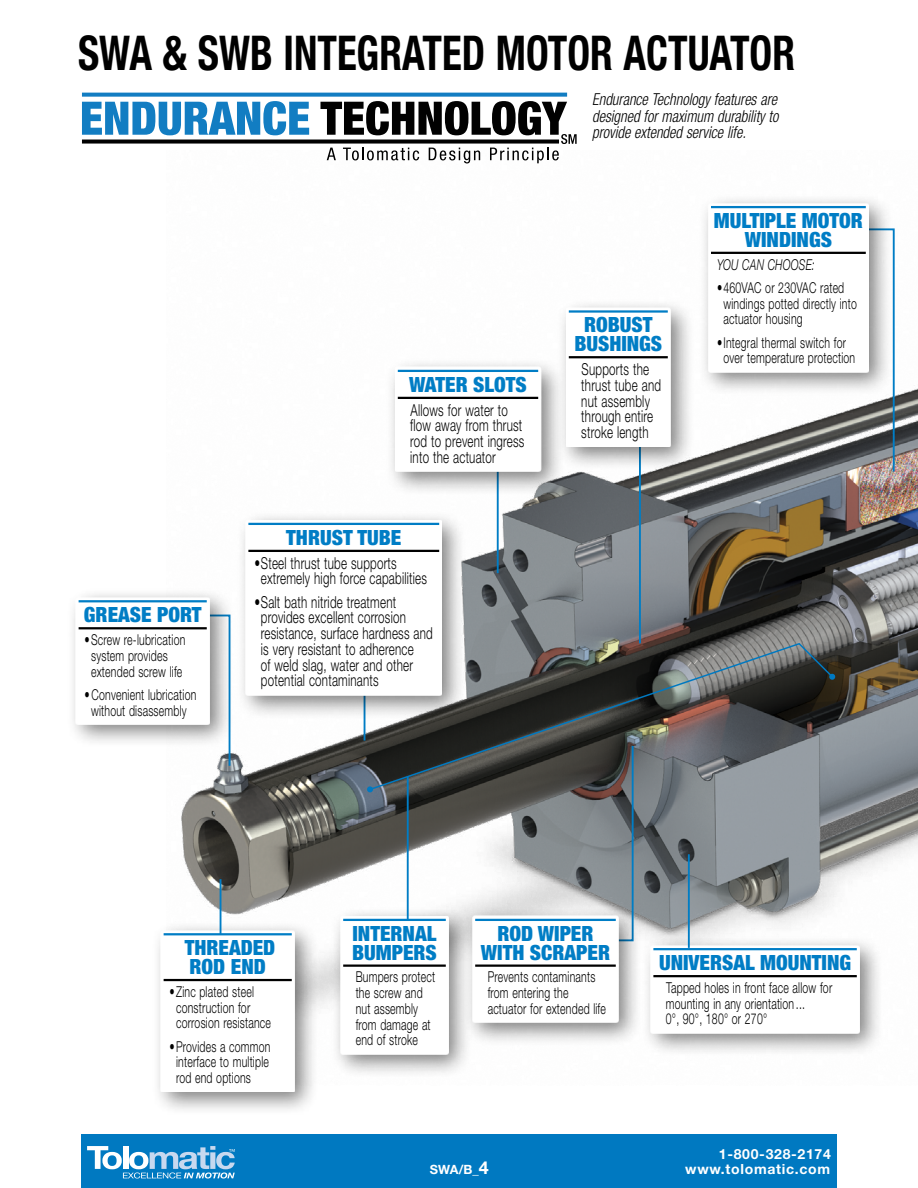
<style>
.page{position:relative;width:918px;height:1188px;background:#fff}
.page>*{position:absolute;margin:0;border:0;box-sizing:border-box;transform-origin:0 0}
.t1{font:700 condensed 48px "Helvetica Neue LT Std";color:#000;scale:.85 1}
.t2{font:900 condensed 21px/18.8px "Helvetica Neue LT Std";color:#007dc5;text-align:center}
.t3{font:300 16.5px/15.8px "Helvetica Neue LT Std";letter-spacing:.02em;color:#000;scale:.7 1}
.t4{font:italic 300 condensed 16.5px/16.5px "Helvetica Neue LT Std";color:#000;text-align:justify;scale:.9 1}
.t5{font:300 15px/15.8px "Helvetica Neue LT Std";letter-spacing:.02em;color:#000;scale:.7 1}
.t6{font:italic 300 15px "Helvetica Neue LT Std";letter-spacing:.02em;color:#000;scale:.7 1}
.t7{font:700 14.1px "Helvetica Neue LT Std";letter-spacing:.05em;color:#fff}
.t8{font:700 12.75px "Helvetica Neue LT Std";color:#fff}
.s1{font-size:17.85px}
</style>
<div class="page">
<div style="left:81px;top:1134px;width:756px;height:54px;background:#0079c1"></div>
<svg style="left:87px;top:1146px;width:148px;height:33px"></svg>
<img style="left:181px;top:163px;width:737px;height:844px">
<svg style="left:864px;top:227px;width:32px;height:246px;background:#76868f"></svg>
<svg style="left:610px;top:471px;width:32px;height:171px;background:#79848d"></svg>
<svg style="left:335px;top:720px;width:31px;height:22px"></svg>
<svg style="left:181px;top:749px;width:50px;height:19px"></svg>
<svg style="left:468px;top:497px;width:32px;height:78px"></svg>
<svg style="left:603px;top:791px;width:32px;height:115px;background:#737f87"></svg>
<hr style="left:917px;top:876px;width:1px;height:184px;background:#fdfdfd">
<div style="left:151px;top:921px;width:168px;height:196px;background:#000;opacity:.5"></div>
<div style="left:161px;top:930px;width:134px;height:162px;background:#fff"></div>
<hr style="left:164px;top:933px;width:128px;height:2px;background:#007dc5">
<hr style="left:164px;top:979px;width:128px;height:2px;background:#000">
<div style="left:463px;top:906px;width:180px;height:141px;background:#000;opacity:.5"></div>
<div style="left:472px;top:916px;width:147px;height:107px;background:#fff"></div>
<hr style="left:475px;top:919px;width:141px;height:2px;background:#007dc5">
<hr style="left:475px;top:965px;width:141px;height:2px;background:#000">
<div style="left:331px;top:906px;width:142px;height:173px;background:#000;opacity:.5"></div>
<div style="left:340px;top:916px;width:109px;height:138px;background:#fff"></div>
<hr style="left:343px;top:919px;width:103px;height:2px;background:#007dc5">
<hr style="left:343px;top:965px;width:103px;height:2px;background:#000">
<div style="left:641px;top:936px;width:243px;height:122px;background:#000;opacity:.5"></div>
<div style="left:650px;top:945px;width:210px;height:88px;background:#fff"></div>
<hr style="left:653px;top:948px;width:204px;height:2px;background:#007dc5">
<hr style="left:653px;top:975px;width:204px;height:2px;background:#000">
<div style="left:66px;top:588px;width:168px;height:161px;background:#000;opacity:.5"></div>
<div style="left:76px;top:597px;width:134px;height:127px;background:#fff"></div>
<hr style="left:79px;top:600px;width:128px;height:2px;background:#007dc5">
<hr style="left:79px;top:627px;width:128px;height:2px;background:#000">
<div style="left:699px;top:193px;width:194px;height:203px;background:#000;opacity:.5"></div>
<div style="left:708px;top:203px;width:161px;height:169px;background:#fff"></div>
<hr style="left:711px;top:206px;width:155px;height:2px;background:#007dc5">
<hr style="left:711px;top:252px;width:155px;height:2px;background:#000">
<div style="left:556px;top:298px;width:139px;height:173px;background:#000;opacity:.5"></div>
<div style="left:566px;top:307px;width:105px;height:140px;background:#fff"></div>
<hr style="left:569px;top:310px;width:99px;height:3px;background:#007dc5">
<hr style="left:569px;top:356px;width:99px;height:2px;background:#000">
<div style="left:385px;top:357px;width:181px;height:140px;background:#000;opacity:.5"></div>
<svg style="left:395px;top:367px;width:146px;height:105px"></svg>
<div style="left:398px;top:371px;width:140px;height:27px;background:#fff"></div>
<div style="left:398px;top:398px;width:140px;height:71px;background:#fff"></div>
<hr style="left:398px;top:370px;width:140px;height:2px;background:#007dc5">
<hr style="left:398px;top:397px;width:140px;height:2px;background:#000">
<div style="left:236px;top:510px;width:231px;height:210px;background:#000;opacity:.5"></div>
<svg style="left:245px;top:520px;width:197px;height:175px"></svg>
<div style="left:248px;top:524px;width:191px;height:27px;background:#fff"></div>
<div style="left:248px;top:551px;width:191px;height:141px;background:#fff"></div>
<hr style="left:248px;top:523px;width:191px;height:2px;background:#007dc5">
<hr style="left:248px;top:550px;width:191px;height:2px;background:#000">
<hr style="left:688px;top:854px;width:2px;height:94px;background:#007dc5">
<hr style="left:220px;top:879px;width:1px;height:56px;background:#007dc5">
<hr style="left:407px;top:777px;width:2px;height:144px;background:#007dc5">
<svg style="left:82px;top:93px;width:485px;height:4px;background:#2688c7"></svg>
<svg style="left:82px;top:140px;width:239px;height:4px"></svg>
<svg style="left:321px;top:101px;width:256px;height:62px"></svg>
<svg style="left:82px;top:101px;width:227px;height:34px"></svg>
<svg style="left:368px;top:642px;width:466px;height:149px;background:#5f6060"></svg>
<svg style="left:367px;top:786px;width:6px;height:7px"></svg>
<svg style="left:829px;top:673px;width:7px;height:7px"></svg>
<h1 class="t1" style="left:78px;top:24px;width:845px">SWA &amp; SWB INTEGRATED MOTOR ACTUATOR</h1>
<p class="t4" style="left:592px;top:92px;width:209px">Endurance Technology features are designed for maximum durability to provide extended service life.</p>
<h2 class="t2" style="left:84px;top:605px;width:119px">GREASE PORT</h2>
<p class="t5" style="left:91px;top:631px;width:136px;text-indent:-6px">•Screw re-lubrication system provides extended screw life</p>
<p class="t5" style="left:85px;top:686px;width:161px;text-align:center">• Convenient lubrication without disassembly</p>
<h2 class="t2" style="left:409px;top:375px;width:119px">WATER SLOTS</h2>
<p class="t3" style="left:410px;top:402px;width:164px">Allows for water to flow away from thrust rod to prevent ingress into the actuator</p>
<h2 class="t2" style="left:286px;top:528px;width:117px">THRUST TUBE</h2>
<p class="t3" style="left:261px;top:555px;width:239px;text-indent:-6px">•Steel thrust tube supports extremely high force capabilities</p>
<p class="t3" style="left:261px;top:594px;width:247px;text-indent:-6px">•Salt bath nitride treatment provides excellent corrosion resistance, surface hardness and is very resistant to adherence<br>of weld slag, water and other potential contaminants</p>
<h2 class="t2" style="left:574px;top:315px;width:89px">ROBUST<br>BUSHINGS</h2>
<p class="t3" style="left:581px;top:361px;width:116px">Supports the thrust tube and nut assembly through entire stroke length</p>
<h2 class="t2" style="left:714px;top:211px;width:150px">MULTIPLE MOTOR<br>WINDINGS</h2>
<p class="t6" style="left:717px;top:255px;width:141px">YOU CAN CHOOSE:</p>
<p class="t5" style="left:723px;top:279px;width:192px;text-indent:-6px">•460VAC or 230VAC rated windings potted directly into actuator housing</p>
<p class="t5" style="left:723px;top:334px;width:190px;text-indent:-6px">•Integral thermal switch for over temperature protection</p>
<h2 class="t2" style="left:185px;top:938px;width:92px;text-align:left">THREADED<br>ROD END</h2>
<p class="t5" style="left:176px;top:983px;width:137px;text-indent:-6px">•Zinc plated steel construction for corrosion resistance</p>
<p class="t5" style="left:176px;top:1038px;width:136px;text-align:justify;text-indent:-6px">•Provides a common interface to multiple rod end options</p>
<h2 class="t2" style="left:352px;top:924px;width:86px;text-align:left">INTERNAL<br>BUMPERS</h2>
<p class="t5" style="left:356px;top:969px;width:115px">Bumpers protect the screw and nut assembly from damage at end of stroke</p>
<h2 class="t2" style="left:481px;top:924px;width:131px">ROD WIPER<br>WITH SCRAPER</h2>
<p class="t5" style="left:488px;top:969px;width:171px">Prevents contaminants from entering the actuator for extended life</p>
<h2 class="t2" style="left:659px;top:953px;width:194px">UNIVERSAL MOUNTING</h2>
<p class="t5" style="left:666px;top:979px;width:239px">Tapped holes in front face allow for mounting in any orientation ...<br>0°, 90°, 180° or 270°</p>
<p class="t7" style="left:719px;top:1145px;width:114px">1-800-328-2174</p>
<p class="t8" style="left:430px;top:1162px;width:60px">SWA/B_<span class="s1">4</span></p>
<p class="t7" style="left:685px;top:1161px;width:146px">www.tolomatic.com</p>
</div>
